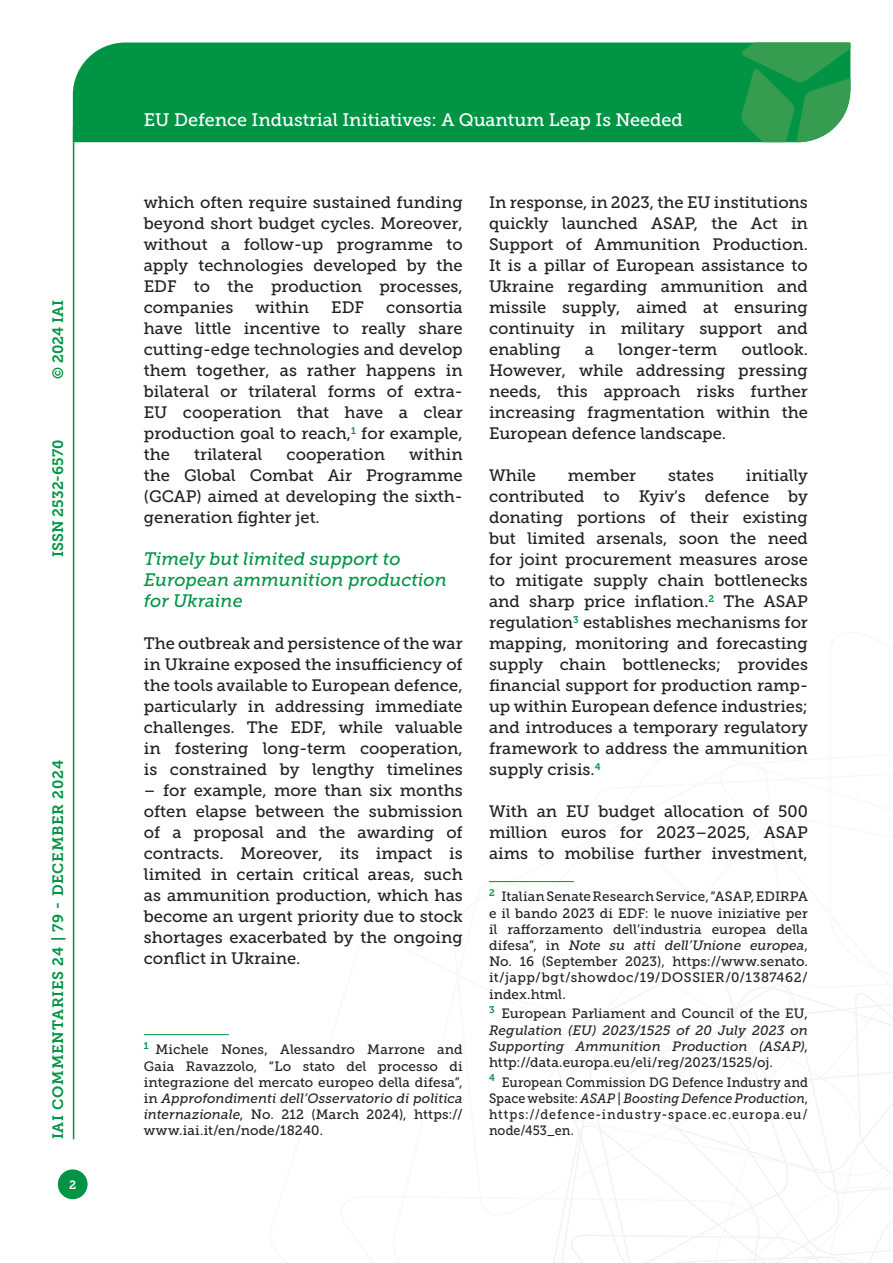
<style>
.page{position:relative;width:893px;height:1263px;background:#fff}
.page>*{position:absolute;margin:0;border:0;box-sizing:border-box;transform-origin:0 0}
.Titolo_paragrafo_2{font:italic 18px/21px "Museo Slab 500";letter-spacing:-.005em;color:#009444}
.t1{font:18px "Museo Slab 500";color:#fff}
.Testo{font:16.5px/21px "Museo Slab 500";color:#231f20;text-align:justify}
.t2{font:15px "Museo Slab 700";letter-spacing:.05em;color:#009444}
.t3{font:15px "Museo Slab 700";color:#009444}
.Nota{font:13.5px/16.2px "Museo Slab 500";letter-spacing:.015em;color:#231f20;text-align:justify}
.Nota-2{font:13.5px/16.2px "Museo Slab 500";letter-spacing:.015em;color:#231f20;text-align:justify;scale:.93 1}
.t4{font:12px "Museo Slab 700";color:#fff}
.s1{font-style:italic}
</style>
<div class="page">
<svg style="left:553px;top:960px;width:340px;height:303px"></svg>
<div style="left:73px;top:43px;width:668px;height:99px;background:#009444"></div>
<svg style="left:741px;top:43px;width:109px;height:99px;background:#319e55"></svg>
<div style="left:58px;top:1169px;width:30px;height:30px;background:#009444;border-radius:50%"></div>
<hr style="left:73px;top:126px;width:1px;height:1013px;background:#009444">
<hr style="left:144px;top:1034px;width:85px;height:1px;background:#009444">
<hr style="left:489px;top:881px;width:85px;height:1px;background:#009444">
<p class="t2" style="left:50px;top:379px;width:80px;rotate:-90deg">© 2024 IAI</p>
<p class="t3" style="left:50px;top:557px;width:119px;rotate:-90deg">ISSN 2532-6570</p>
<p class="t2" style="left:50px;top:1139px;width:381px;rotate:-90deg">IAI COMMENTARIES 24 | 79 - DECEMBER 2024</p>
<p class="t4" style="left:69px;top:1178px;width:9px">2</p>
<p class="t1" style="left:144px;top:110px;width:540px">EU Defence Industrial Initiatives: A Quantum Leap Is Needed</p>
<p class="Testo" style="left:144px;top:192px;width:320px">which often require sustained funding beyond short budget cycles. Moreover, without a follow-up programme to apply technologies developed by the EDF to the production processes, companies</p>
<p class="Testo" style="left:144px;top:297px;width:320px;text-indent:242px">consortia have little incentive to really share cutting-edge technologies and develop them together, as rather happens in bilateral or trilateral forms of extra-EU cooperation that have a clear production goal to reach,<sup>1</sup> for example, the</p>
<p class="Testo" style="left:255px;top:297px;width:55px">within</p>
<p class="Testo" style="left:331px;top:297px;width:34px">EDF</p>
<p class="Testo" style="left:144px;top:444px;width:320px;text-indent:265px">within the Global Combat Air Programme (GCAP) aimed at developing the sixth&shy;generation fighter jet.</p>
<p class="Titolo_paragrafo_2" style="left:144px;top:548px;width:304px">Timely but limited support to<br>European ammunition production for Ukraine</p>
<p class="Testo" style="left:144px;top:633px;width:320px">The outbreak and persistence of the war in Ukraine exposed the insufficiency of the tools available to European defence, particularly in addressing immediate challenges. The EDF, while valuable in fostering long-term cooperation, is constrained by lengthy timelines</p>
<p class="Testo" style="left:144px;top:780px;width:320px">– for example, more than six months often elapse between the submission of a proposal and the awarding of contracts. Moreover, its impact is limited in certain critical areas, such as ammunition production, which has become an urgent priority due to stock shortages exacerbated by the ongoing conflict in Ukraine.</p>
<p class="Testo" style="left:194px;top:444px;width:70px">trilateral</p>
<p class="Testo" style="left:287px;top:444px;width:100px">cooperation</p>
<p class="Nota" style="left:144px;top:1042px;width:320px"><sup>1</sup> Michele Nones, Alessandro Marrone and Gaia Ravazzolo, “Lo stato del processo di integrazione del mercato europeo della difesa”, in <span class="s1">Approfondimenti dell’Osservatorio di politica internazionale</span>, No. 212 (March 2024), https:// www.iai.it/en/node/18240.</p>
<p class="Testo" style="left:489px;top:192px;width:320px">In response, in 2023, the EU institutions quickly launched ASAP, the Act in Support of Ammunition Production.<br>It is a pillar of European assistance to Ukraine regarding ammunition and missile supply, aimed at ensuring continuity in military support and enabling</p>
<p class="Testo" style="left:489px;top:339px;width:320px;text-indent:252px">outlook.<br>However, while addressing pressing needs, this approach risks further increasing fragmentation within the European defence landscape.</p>
<p class="Testo" style="left:489px;top:465px;width:49px">While</p>
<p class="Testo" style="left:568px;top:465px;width:70px">member</p>
<p class="Testo" style="left:668px;top:465px;width:47px">states</p>
<p class="Testo" style="left:585px;top:339px;width:11px">a</p>
<p class="Testo" style="left:618px;top:339px;width:101px">longer-term</p>
<p class="Testo" style="left:489px;top:465px;width:320px;text-indent:257px">initially contributed to Kyiv’s defence by donating portions of their existing but limited arsenals, soon the need for joint procurement measures arose to mitigate supply chain bottlenecks and sharp price inflation.<sup>2</sup> The ASAP regulation<sup>3</sup> establishes mechanisms for mapping, monitoring and forecasting supply chain bottlenecks; provides financial support for production ramp&shy;up within European defence industries; and introduces a temporary regulatory framework to address the ammunition supply crisis.<sup>4</sup></p>
<p class="Testo" style="left:489px;top:801px;width:320px">With an EU budget allocation of 500 million euros for 2023–2025, ASAP aims to mobilise further investment,</p>
<p class="Nota" style="left:489px;top:889px;width:320px"><sup>2</sup> Italian Senate Research Service, “ASAP, EDIRPA e il bando 2023 di EDF: le nuove iniziative per il rafforzamento dell’industria europea della difesa”, in <span class="s1">Note su atti dell’Unione europea</span>, No. 16 (September 2023), https://www.senato. it/japp/bgt/showdoc/19/DOSSIER/0/1387462/ index.html.</p>
<p class="Nota" style="left:489px;top:1006px;width:320px"><sup>3</sup> European Parliament and Council of the EU, <span class="s1">Regulation (EU) 2023/1525 of 20 July 2023 on Supporting Ammunition Production (ASAP)</span>, http://data.europa.eu/eli/reg/2023/1525/oj.</p>
<p class="Nota-2" style="left:489px;top:1074px;width:344px"><sup>4</sup> European Commission DG Defence Industry and Space website: <span class="s1">ASAP | Boosting Defence Production</span>, https://defence-industry-space.ec.europa.eu/ node/453_en.</p>
</div>
